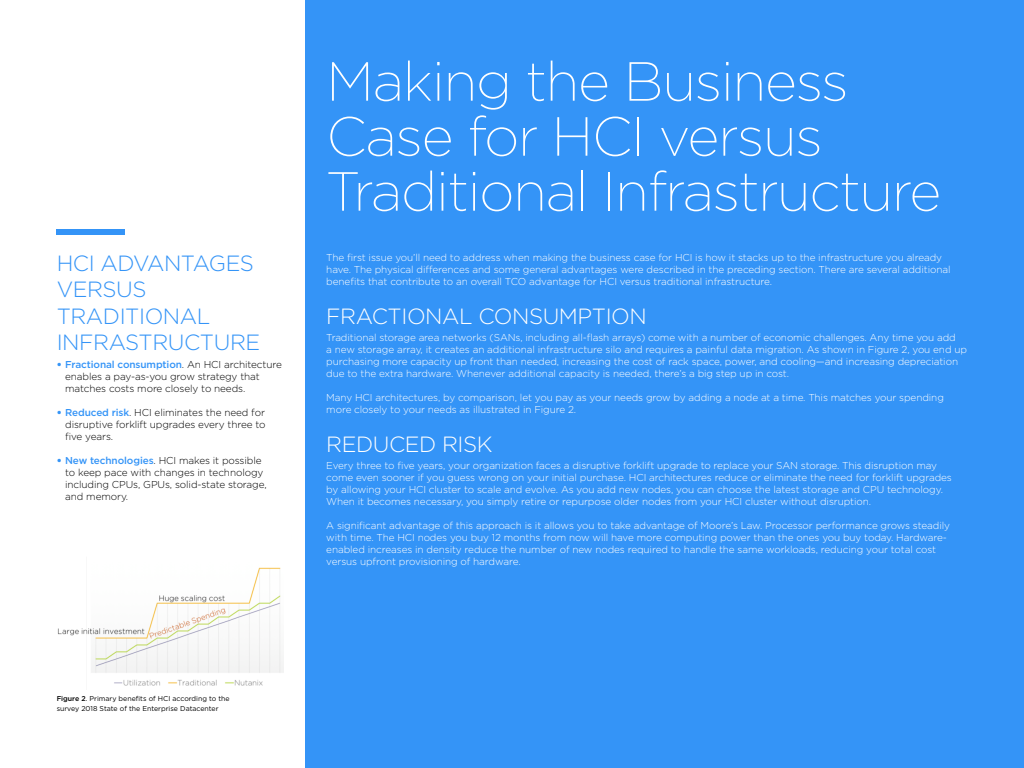
<style>
.page{position:relative;width:1024px;height:768px;background:#fff}
.page>*{position:absolute;margin:0;border:0;box-sizing:border-box;transform-origin:0 0}
.t1{font:200 55px/55px "Gotham";letter-spacing:-.02em;color:#fff}
.t2{font:300 22px/26.4px "Gotham";letter-spacing:-.02em;color:#3494f7}
.t3{font:300 22px "Gotham";letter-spacing:-.02em;color:#fff}
.t4{font:300 10px/12px "Gotham";letter-spacing:-.01em;color:#fff}
.t5{font:300 10px/12px "Gotham";letter-spacing:-.01em;color:#000}
.t6{font:7px/10px "Gotham";color:#000}
.s1{font-weight:900;color:#3494f7}
.s2{font-weight:500;color:#3494f7}
.s3{font-weight:500}
</style>
<div class="page">
<div style="left:305px;top:0;width:719px;height:768px;background:#3494f7"></div>
<img style="left:57px;top:567px;width:227px;height:119px">
<div style="left:57px;top:229px;width:68px;height:6px;background:#3494f7"></div>
<h2 class="t2" style="left:57px;top:249px;width:205px">HCI ADVANTAGES<br>VERSUS<br>TRADITIONAL<br>INFRASTRUCTURE</h2>
<p class="t5" style="left:65px;top:358px;width:218px;text-indent:-9px"><span class="s1">•</span> <span class="s2">Fractional consumption</span>. An HCI architecture enables a pay-as-you grow strategy that matches costs more closely to needs.</p>
<p class="t5" style="left:65px;top:406px;width:202px;text-align:justify;text-indent:-9px"><span class="s1">•</span> <span class="s2">Reduced risk</span>. HCI eliminates the need for disruptive forklift upgrades every three to five years.</p>
<p class="t5" style="left:65px;top:454px;width:203px;text-indent:-9px"><span class="s1">•</span> <span class="s2">New technologies</span>. HCI makes it possible to keep pace with changes in technology including CPUs, GPUs, solid-state storage, and memory.</p>
<h1 class="t1" style="left:326px;top:52px;width:617px">Making the Business<br>Case for HCI versus<br>Traditional Infrastructure</h1>
<p class="t4" style="left:326px;top:251px;width:626px">The first issue you’ll need to address when making the business case for HCI is how it stacks up to the infrastructure you already have. The physical differences and some general advantages were described in the preceding section. There are several additional benefits that contribute to an overall TCO advantage for HCI versus traditional infrastructure.</p>
<h2 class="t3" style="left:326px;top:302px;width:322px">FRACTIONAL CONSUMPTION</h2>
<p class="t4" style="left:326px;top:331px;width:642px">Traditional storage area networks (SANs, including all-flash arrays) come with a number of economic challenges. Any time you add<br>a new storage array, it creates an additional infrastructure silo and requires a painful data migration. As shown in Figure 2, you end up purchasing more capacity up front than needed, increasing the cost of rack space, power, and cooling—and increasing depreciation due to the extra hardware. Whenever additional capacity is needed, there’s a big step up in cost.</p>
<p class="t4" style="left:326px;top:391px;width:619px">Many HCI architectures, by comparison, let you pay as your needs grow by adding a node at a time. This matches your spending more closely to your needs as illustrated in Figure 2.</p>
<h2 class="t3" style="left:326px;top:430px;width:168px">REDUCED RISK</h2>
<p class="t4" style="left:326px;top:460px;width:627px">Every three to five years, your organization faces a disruptive forklift upgrade to replace your SAN storage. This disruption may come even sooner if you guess wrong on your initial purchase. HCI architectures reduce or eliminate the need for forklift upgrades by allowing your HCI cluster to scale and evolve. As you add new nodes, you can choose the latest storage and CPU technology.<br>When it becomes necessary, you simply retire or repurpose older nodes from your HCI cluster without disruption.</p>
<p class="t4" style="left:326px;top:520px;width:625px">A significant advantage of this approach is it allows you to take advantage of Moore’s Law. Processor performance grows steadily with time. The HCI nodes you buy 12 months from now will have more computing power than the ones you buy today. Hardware&shy;enabled increases in density reduce the number of new nodes required to handle the same workloads, reducing your total cost versus upfront provisioning of hardware.</p>
<p class="t6" style="left:57px;top:694px;width:175px"><span class="s3">Figure 2</span>. Primary benefits of HCI according to the survey 2018 State of the Enterprise Datacenter</p>
</div>
